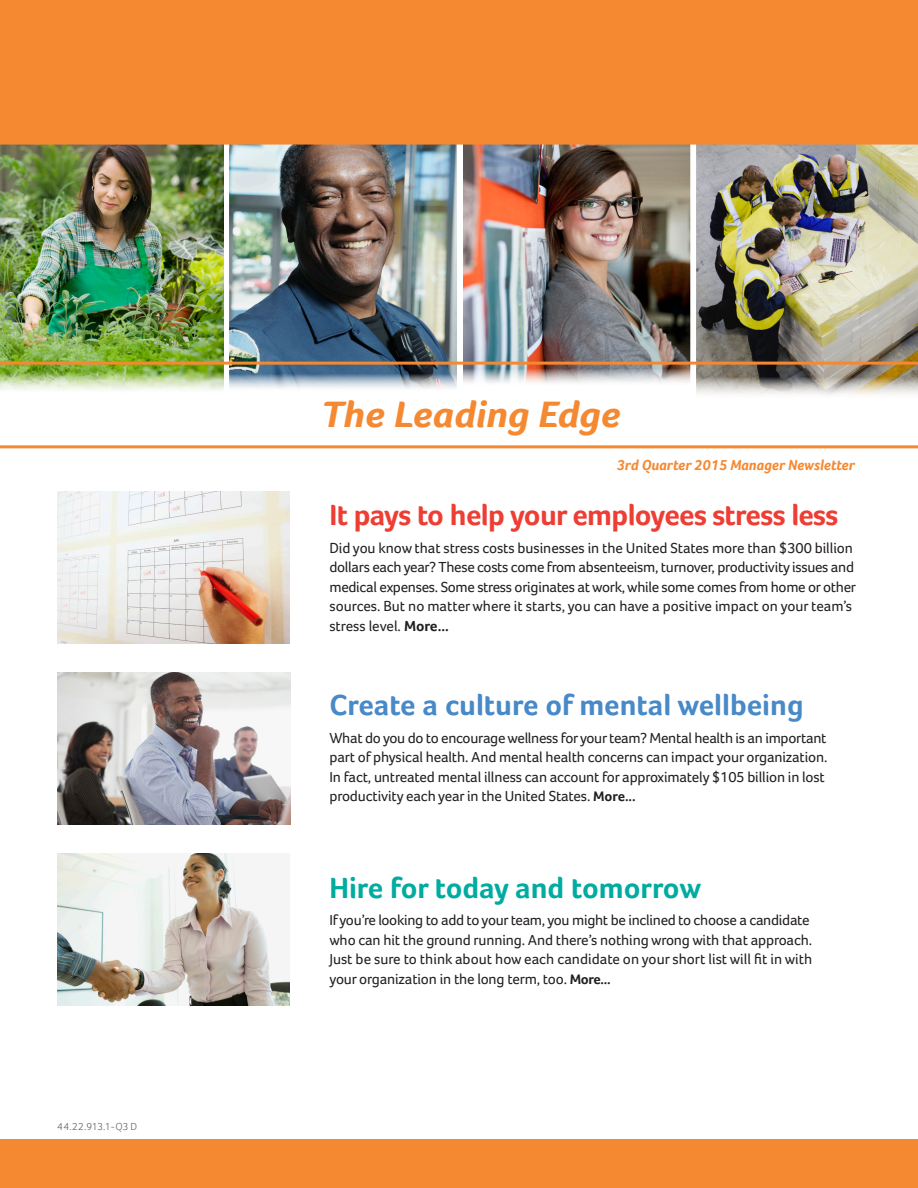
<style>
.page{position:relative;width:918px;height:1188px;background:#fff}
.page>*{position:absolute;margin:0;border:0;box-sizing:border-box;transform-origin:0 0}
.t1{font:italic 700 37.8px "Foco";letter-spacing:-.005em;color:#f58932;scale:1.11 1}
._01-Flyer_Title_24_2{font:700 30px "Foco";letter-spacing:-.02em;color:#ee3e34}
.t2{font:700 30px "Foco";color:#4889c8}
.t3{font:700 30px "Foco";color:#00aca0}
.Body{font:15px/19.5px "Foco";letter-spacing:-.01em;color:#231f20}
.t4{font:italic 700 15px "Foco";color:#f58932}
._11-Part_number__200{font:300 10.5px "Foco";letter-spacing:.005em;color:#57585a}
.s1{font-weight:700}
.s2{font-weight:700;font-size:14.25px}
</style>
<div class="page">
<img style="left:58px;top:673px;width:232px;height:151px">
<div style="left:0;top:1139px;width:918px;height:49px;background:#f58932"></div>
<img style="left:57px;top:854px;width:233px;height:151px">
<img style="left:57px;top:492px;width:233px;height:151px">
<img style="left:230px;top:145px;width:227px;height:244px">
<img style="left:0;top:145px;width:223px;height:245px">
<img style="left:697px;top:145px;width:221px;height:250px">
<img style="left:463px;top:145px;width:227px;height:238px">
<div style="left:0;top:0;width:918px;height:145px;background:#f58932"></div>
<hr style="left:0;top:362px;width:918px;height:3px;background:#f58932">
<hr style="left:0;top:445px;width:918px;height:3px;background:#f58932">
<p class="_11-Part_number__200" style="left:57px;top:1121px;width:81px">44.22.913.1-Q3 D</p>
<p class="t1" style="left:321px;top:392px;width:271px">The Leading Edge</p>
<p class="t4" style="left:617px;top:456px;width:240px">3rd Quarter 2015 Manager Newsletter</p>
<p class="_01-Flyer_Title_24_2" style="left:329px;top:497px;width:511px">It pays to help your employees stress less</p>
<p class="Body" style="left:329px;top:538px;width:528px">Did you know that stress costs businesses in the United States more than $300 billion dollars each year? These costs come from absenteeism, turnover, productivity issues and medical expenses. Some stress originates at work, while some comes from home or other sources. But no matter where it starts, you can have a positive impact on your team’s stress level. <span class="s1">More...</span></p>
<p class="t2" style="left:329px;top:688px;width:476px">Create a culture of mental wellbeing</p>
<p class="Body" style="left:329px;top:728px;width:500px">What do you do to encourage wellness for your team? Mental health is an important part of physical health. And mental health concerns can impact your organization.<br>In fact, untreated mental illness can account for approximately $105 billion in lost productivity each year in the United States. <span class="s2">More...</span></p>
<p class="t3" style="left:329px;top:870px;width:373px">Hire for today and tomorrow</p>
<p class="Body" style="left:329px;top:911px;width:484px">If you’re looking to add to your team, you might be inclined to choose a candidate who can hit the ground running. And there’s nothing wrong with that approach.<br>Just be sure to think about how each candidate on your short list will fit in with your organization in the long term, too. <span class="s2">More...</span></p>
</div>
